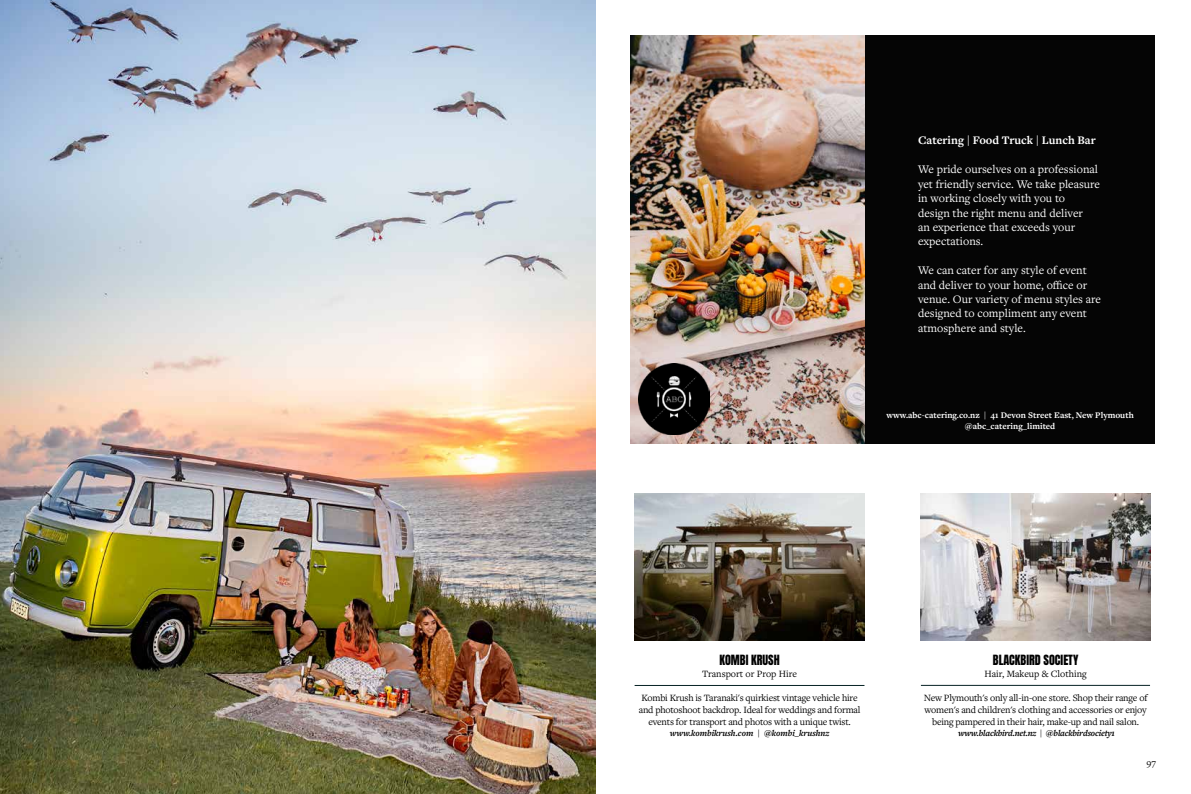
<style>
.page{position:relative;width:1191px;height:794px;background:#fff}
.page>*{position:absolute;margin:0;border:0;box-sizing:border-box;transform-origin:0 0}
.t1{font:12px/14.4px "Freight Text Pro";color:#fff}
.t2{font:700 12px "Freight Text Pro";color:#fff}
.t3{font:12px "Anton";color:#000}
.t4{font:10px/12px "Freight Text Pro";letter-spacing:-.02em;color:#000;text-align:center}
.t5{font:10px "Freight Text Pro";color:#000}
.t6{font:700 9px/10.8px "Freight Text Pro";color:#fff;text-align:center}
.t7{font:italic 700 9px "Freight Text Pro";letter-spacing:-.02em;color:#000}
.t8{font:italic 700 9px "Freight Text Pro";color:#000}
</style>
<div class="page">
<img style="left:0;top:0;width:595px;height:794px">
<div style="left:630px;top:35px;width:525px;height:409px;background:#050505"></div>
<img style="left:921px;top:494px;width:229px;height:146px">
<hr style="left:634px;top:685px;width:230px;height:1px;background:#062224">
<hr style="left:921px;top:685px;width:229px;height:1px;background:#062224">
<img style="left:635px;top:494px;width:229px;height:146px">
<img style="left:630px;top:35px;width:234px;height:409px">
<img style="left:638px;top:364px;width:71px;height:70px">
<p class="t2" style="left:918px;top:133px;width:179px">Catering | Food Truck | Lunch Bar</p>
<p class="t1" style="left:918px;top:162px;width:183px">We pride ourselves on a professional yet friendly service. We take pleasure in working closely with you to<br>design the right menu and deliver<br>an experience that exceeds your expectations.</p>
<p class="t1" style="left:918px;top:263px;width:184px">We can cater for any style of event and deliver to your home, office or venue. Our variety of menu styles are designed to compliment any event atmosphere and style.</p>
<p class="t6" style="left:886px;top:410px;width:249px">www.abc-catering.co.nz | 41 Devon Street East, New Plymouth @abc_catering_limited</p>
<p class="t3" style="left:719px;top:653px;width:62px">KOMBI KRUSH</p>
<p class="t5" style="left:702px;top:667px;width:96px">Transport or Prop Hire</p>
<p class="t4" style="left:639px;top:691px;width:223px">Kombi Krush is Taranaki's quirkiest vintage vehicle hire and photoshoot backdrop. Ideal for weddings and formal events for transport and photos with a unique twist.</p>
<p class="t8" style="left:670px;top:726px;width:161px">www.kombikrush.com | @kombi_krushnz</p>
<p class="t3" style="left:993px;top:653px;width:87px">BLACKBIRD SOCIETY</p>
<p class="t5" style="left:984px;top:667px;width:104px">Hair, Makeup &amp; Clothing</p>
<p class="t4" style="left:923px;top:691px;width:225px">New Plymouth's only all-in-one store. Shop their range of women's and children's clothing and accessories or enjoy being pampered in their hair, make-up and nail salon.</p>
<p class="t7" style="left:958px;top:726px;width:158px">www.blackbird.net.nz | @blackbirdsociety1</p>
<p class="t4" style="left:1146px;top:757px;width:11px">97</p>
</div>
